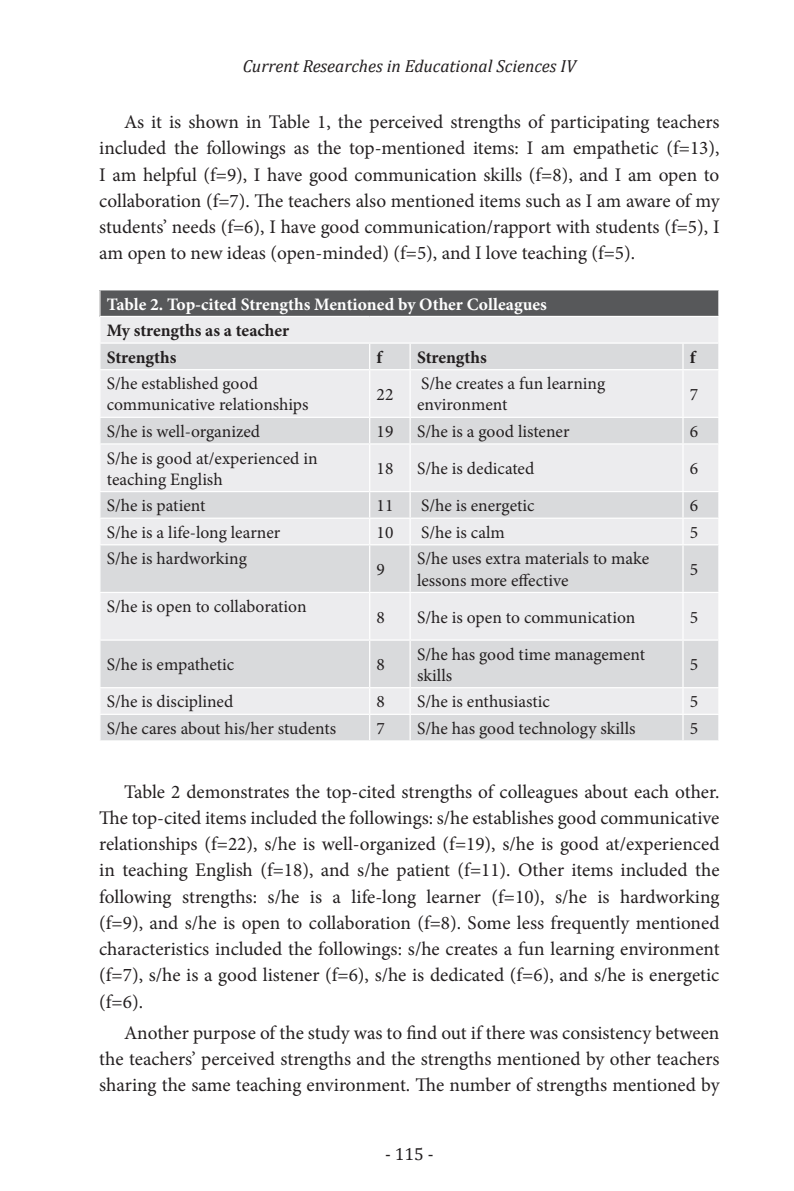
<style>
.page{position:relative;width:794px;height:1191px;background:#fff}
.page>*{position:absolute;margin:0;border:0;box-sizing:border-box;transform-origin:0 0}
.düzyazı{font:19.25px/26.2px "Minion Pro";color:#231f20;text-align:justify}
.tabloyazi{font:17.5px/21px "Minion Pro";color:#231f20}
.tabloyazibold{font:700 17.5px "Minion Pro";color:#fff}
.tabloyazi-2{font:700 17.5px "Minion Pro";letter-spacing:-.005em;color:#231f20}
.t1{font:italic 17.5px "Cambria";color:#231f20}
.t2{font:17.5px "Cambria";color:#231f20}
</style>
<div class="page">
<div style="left:100px;top:290px;width:619px;height:26px;background:#57585a"></div>
<div style="left:100px;top:317px;width:618px;height:25px;background:#ececee"></div>
<svg style="left:100px;top:344px;width:618px;height:396px;background:#e2e3e5"></svg>
<svg style="left:369px;top:344px;width:1px;height:25px"></svg>
<hr style="left:409px;top:344px;width:2px;height:25px;background:#fff">
<svg style="left:682px;top:344px;width:1px;height:25px"></svg>
<hr style="left:99px;top:369px;width:271px;height:1px;background:#fff">
<hr style="left:370px;top:369px;width:40px;height:1px;background:#fff">
<hr style="left:369px;top:370px;width:1px;height:47px;background:#fff">
<hr style="left:410px;top:369px;width:273px;height:1px;background:#fff">
<hr style="left:409px;top:370px;width:2px;height:47px;background:#fff">
<hr style="left:683px;top:369px;width:36px;height:1px;background:#fff">
<hr style="left:682px;top:370px;width:1px;height:47px;background:#fff">
<hr style="left:99px;top:417px;width:271px;height:1px;background:#fff">
<hr style="left:370px;top:417px;width:40px;height:1px;background:#fff">
<svg style="left:369px;top:418px;width:1px;height:25px"></svg>
<hr style="left:410px;top:417px;width:273px;height:1px;background:#fff">
<hr style="left:409px;top:418px;width:2px;height:25px;background:#fff">
<hr style="left:683px;top:417px;width:36px;height:1px;background:#fff">
<svg style="left:682px;top:418px;width:1px;height:25px"></svg>
<hr style="left:99px;top:443px;width:271px;height:1px;background:#fff">
<hr style="left:370px;top:443px;width:40px;height:1px;background:#fff">
<hr style="left:369px;top:444px;width:1px;height:47px;background:#fff">
<hr style="left:410px;top:443px;width:273px;height:1px;background:#fff">
<hr style="left:409px;top:444px;width:2px;height:47px;background:#fff">
<hr style="left:683px;top:443px;width:36px;height:1px;background:#fff">
<hr style="left:682px;top:444px;width:1px;height:47px;background:#fff">
<hr style="left:99px;top:491px;width:271px;height:1px;background:#fff">
<hr style="left:370px;top:491px;width:40px;height:1px;background:#fff">
<hr style="left:410px;top:491px;width:273px;height:1px;background:#fff">
<hr style="left:409px;top:492px;width:2px;height:25px;background:#fff">
<hr style="left:683px;top:491px;width:36px;height:1px;background:#fff">
<hr style="left:99px;top:517px;width:271px;height:2px;background:#fff">
<hr style="left:370px;top:517px;width:40px;height:2px;background:#fff">
<svg style="left:369px;top:492px;width:1px;height:52px"></svg>
<hr style="left:410px;top:517px;width:273px;height:2px;background:#fff">
<hr style="left:409px;top:519px;width:2px;height:25px;background:#fff">
<hr style="left:683px;top:517px;width:36px;height:2px;background:#fff">
<svg style="left:682px;top:492px;width:1px;height:52px"></svg>
<hr style="left:99px;top:544px;width:271px;height:1px;background:#fff">
<hr style="left:370px;top:544px;width:40px;height:1px;background:#fff">
<hr style="left:369px;top:545px;width:1px;height:47px;background:#fff">
<hr style="left:410px;top:544px;width:273px;height:1px;background:#fff">
<hr style="left:409px;top:545px;width:2px;height:47px;background:#fff">
<hr style="left:683px;top:544px;width:36px;height:1px;background:#fff">
<hr style="left:682px;top:545px;width:1px;height:47px;background:#fff">
<hr style="left:99px;top:592px;width:271px;height:1px;background:#fff">
<hr style="left:370px;top:592px;width:40px;height:1px;background:#fff">
<hr style="left:369px;top:593px;width:1px;height:46px;background:#fff">
<hr style="left:410px;top:592px;width:273px;height:1px;background:#fff">
<hr style="left:409px;top:593px;width:2px;height:46px;background:#fff">
<hr style="left:683px;top:592px;width:36px;height:1px;background:#fff">
<hr style="left:682px;top:593px;width:1px;height:46px;background:#fff">
<hr style="left:99px;top:639px;width:271px;height:1px;background:#fff">
<hr style="left:370px;top:639px;width:40px;height:1px;background:#fff">
<hr style="left:369px;top:640px;width:1px;height:47px;background:#fff">
<hr style="left:410px;top:639px;width:273px;height:1px;background:#fff">
<hr style="left:409px;top:640px;width:2px;height:47px;background:#fff">
<hr style="left:683px;top:639px;width:36px;height:1px;background:#fff">
<hr style="left:682px;top:640px;width:1px;height:47px;background:#fff">
<hr style="left:99px;top:687px;width:271px;height:1px;background:#fff">
<hr style="left:370px;top:687px;width:40px;height:1px;background:#fff">
<hr style="left:410px;top:687px;width:273px;height:1px;background:#fff">
<hr style="left:409px;top:688px;width:2px;height:25px;background:#fff">
<hr style="left:683px;top:687px;width:36px;height:1px;background:#fff">
<hr style="left:99px;top:713px;width:271px;height:2px;background:#fff">
<hr style="left:370px;top:713px;width:40px;height:2px;background:#fff">
<svg style="left:369px;top:688px;width:1px;height:52px"></svg>
<hr style="left:410px;top:713px;width:273px;height:2px;background:#fff">
<hr style="left:409px;top:715px;width:2px;height:25px;background:#fff">
<hr style="left:683px;top:713px;width:36px;height:2px;background:#fff">
<svg style="left:682px;top:688px;width:1px;height:52px"></svg>
<svg style="left:718px;top:418px;width:1px;height:25px"></svg>
<svg style="left:718px;top:492px;width:1px;height:26px"></svg>
<svg style="left:718px;top:715px;width:1px;height:25px"></svg>
<svg style="left:99px;top:290px;width:1px;height:26px"></svg>
<svg style="left:718px;top:290px;width:1px;height:79px"></svg>
<hr style="left:683px;top:316px;width:36px;height:1px;background:#fff">
<p class="t1" style="left:243px;top:54px;width:335px">Current Researches in Educational Sciences IV</p>
<p class="düzyazı" style="left:99px;top:109px;width:622px;text-indent:25px">As it is shown in Table 1, the perceived strengths of participating teachers included the followings as the top-mentioned items: I am empathetic (f=13), I am helpful (f=9), I have good communication skills (f=8), and I am open to collaboration (f=7). The teachers also mentioned items such as I am aware of my students’ needs (f=6), I have good communication/rapport with students (f=5), I am open to new ideas (open-minded) (f=5), and I love teaching (f=5).</p>
<p class="tabloyazibold" style="left:107px;top:291px;width:441px">Table 2. Top-cited Strengths Mentioned by Other Colleagues</p>
<p class="tabloyazi-2" style="left:107px;top:318px;width:184px">My strengths as a teacher</p>
<p class="tabloyazi-2" style="left:107px;top:345px;width:71px">Strengths</p>
<p class="tabloyazi-2" style="left:377px;top:345px;width:7px">f</p>
<p class="tabloyazi-2" style="left:417px;top:345px;width:71px">Strengths</p>
<p class="tabloyazi-2" style="left:690px;top:345px;width:7px">f</p>
<p class="tabloyazi" style="left:107px;top:373px;width:203px">S/he established good communicative relationships</p>
<p class="tabloyazi" style="left:377px;top:384px;width:18px">22</p>
<p class="tabloyazi" style="left:417px;top:373px;width:190px">S/he creates a fun learning environment</p>
<p class="tabloyazi" style="left:690px;top:384px;width:10px">7</p>
<p class="tabloyazi" style="left:107px;top:421px;width:155px">S/he is well-organized</p>
<p class="tabloyazi" style="left:377px;top:421px;width:18px">19</p>
<p class="tabloyazi" style="left:417px;top:421px;width:154px">S/he is a good listener</p>
<p class="tabloyazi" style="left:690px;top:421px;width:10px">6</p>
<p class="tabloyazi" style="left:107px;top:447px;width:212px">S/he is good at/experienced in teaching English</p>
<p class="tabloyazi" style="left:377px;top:458px;width:18px">18</p>
<p class="tabloyazi" style="left:417px;top:458px;width:119px">S/he is dedicated</p>
<p class="tabloyazi" style="left:690px;top:458px;width:10px">6</p>
<p class="tabloyazi" style="left:107px;top:495px;width:100px">S/he is patient</p>
<p class="tabloyazi" style="left:377px;top:495px;width:18px">11</p>
<p class="tabloyazi" style="left:421px;top:495px;width:115px">S/he is energetic</p>
<p class="tabloyazi" style="left:690px;top:495px;width:10px">6</p>
<p class="tabloyazi" style="left:107px;top:522px;width:175px">S/he is a life-long learner</p>
<p class="tabloyazi" style="left:377px;top:522px;width:18px">10</p>
<p class="tabloyazi" style="left:421px;top:522px;width:85px">S/he is calm</p>
<p class="tabloyazi" style="left:690px;top:522px;width:10px">5</p>
<p class="tabloyazi" style="left:107px;top:548px;width:142px">S/he is hardworking</p>
<p class="tabloyazi" style="left:377px;top:559px;width:10px">9</p>
<p class="tabloyazi" style="left:417px;top:548px;width:233px">S/he uses extra materials to make lessons more effective</p>
<p class="tabloyazi" style="left:690px;top:559px;width:10px">5</p>
<p class="tabloyazi" style="left:107px;top:596px;width:201px">S/he is open to collaboration</p>
<p class="tabloyazi" style="left:377px;top:606px;width:10px">8</p>
<p class="tabloyazi" style="left:417px;top:606px;width:220px">S/he is open to communication</p>
<p class="tabloyazi" style="left:690px;top:606px;width:10px">5</p>
<p class="tabloyazi" style="left:107px;top:654px;width:129px">S/he is empathetic</p>
<p class="tabloyazi" style="left:377px;top:654px;width:10px">8</p>
<p class="tabloyazi" style="left:417px;top:644px;width:229px">S/he has good time management skills</p>
<p class="tabloyazi" style="left:690px;top:654px;width:10px">5</p>
<p class="tabloyazi" style="left:107px;top:691px;width:128px">S/he is disciplined</p>
<p class="tabloyazi" style="left:377px;top:691px;width:10px">8</p>
<p class="tabloyazi" style="left:417px;top:691px;width:134px">S/he is enthusiastic</p>
<p class="tabloyazi" style="left:690px;top:691px;width:10px">5</p>
<p class="tabloyazi" style="left:107px;top:718px;width:231px">S/he cares about his/her students</p>
<p class="tabloyazi" style="left:377px;top:718px;width:10px">7</p>
<p class="tabloyazi" style="left:417px;top:718px;width:220px">S/he has good technology skills</p>
<p class="tabloyazi" style="left:690px;top:718px;width:10px">5</p>
<p class="düzyazı" style="left:99px;top:778px;width:622px;text-indent:25px">Table 2 demonstrates the top-cited strengths of colleagues about each other.<br>The top-cited items included the followings: s/he establishes good communicative relationships (f=22), s/he is well-organized (f=19), s/he is good at/experienced in teaching English (f=18), and s/he patient (f=11). Other items included the following strengths: s/he is a life-long learner (f=10), s/he is hardworking (f=9), and s/he is open to collaboration (f=8). Some less frequently mentioned characteristics included the followings: s/he creates a fun learning environment (f=7), s/he is a good listener (f=6), s/he is dedicated (f=6), and s/he is energetic (f=6).</p>
<p class="düzyazı" style="left:99px;top:1019px;width:622px;text-indent:25px">Another purpose of the study was to find out if there was consistency between the teachers’ perceived strengths and the strengths mentioned by other teachers sharing the same teaching environment. The number of strengths mentioned by</p>
<p class="t2" style="left:385px;top:1143px;width:50px">- 115 -</p>
</div>
